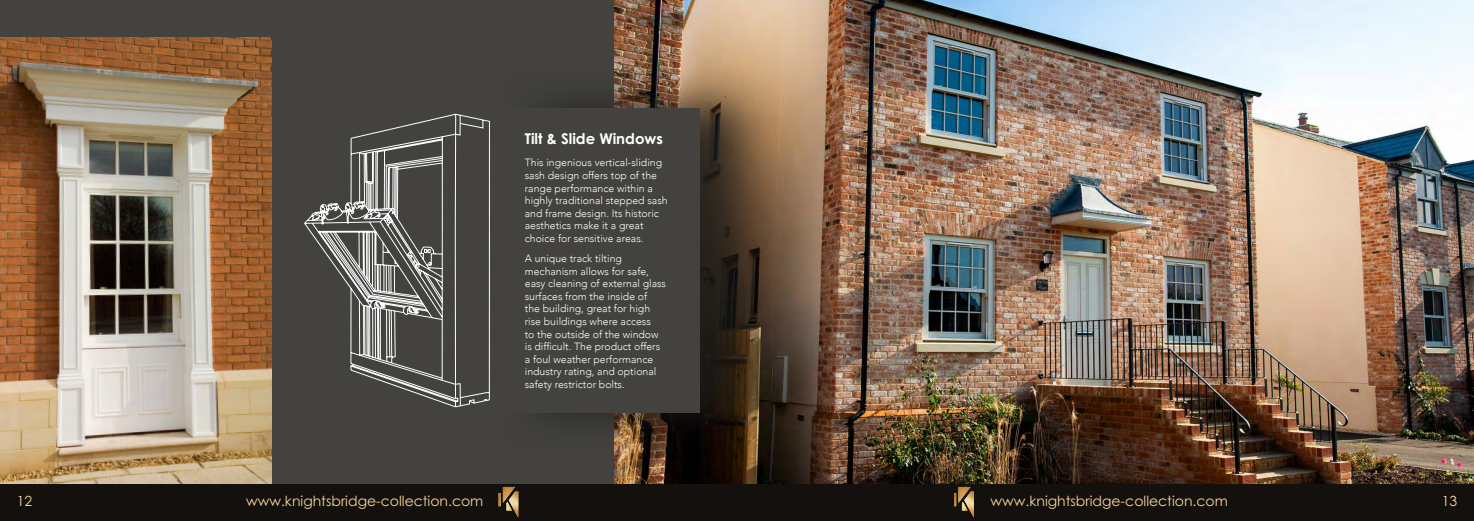
<style>
.page{position:relative;width:1474px;height:521px;background:#fff}
.page>*{position:absolute;margin:0;border:0;box-sizing:border-box;transform-origin:0 0}
.t1{font:700 14.88px "Century Gothic Pro";color:#fff}
.t2{font:14px "Century Gothic Pro";color:#f7d498}
.t3{font:300 10.5px/12.6px "Avenir";color:#fff}
</style>
<div class="page">
<div style="left:0;top:0;width:1473px;height:521px;background:#43423f"></div>
<svg style="left:304px;top:114px;width:186px;height:293px"></svg>
<img style="left:614px;top:0;width:859px;height:484px">
<div style="left:495px;top:66px;width:283px;height:388px;background:#1d1d1b;opacity:.83"></div>
<div style="left:500px;top:108px;width:199px;height:305px;background:#43423f"></div>
<img style="left:0;top:37px;width:271px;height:447px">
<div style="left:0;top:484px;width:1473px;height:37px;background:#13100d"></div>
<img style="left:498px;top:487px;width:20px;height:30px">
<img style="left:954px;top:487px;width:19px;height:29px">
<h1 class="t1" style="left:525px;top:129px;width:140px">Tilt &amp; Slide Windows</h1>
<p class="t3" style="left:525px;top:156px;width:144px">This ingenious vertical-sliding sash design offers top of the range performance within a highly traditional stepped sash and frame design. Its historic aesthetics make it a great choice for sensitive areas.</p>
<p class="t3" style="left:525px;top:252px;width:143px">A unique track tilting mechanism allows for safe, easy cleaning of external glass surfaces from the inside of<br>the building, great for high rise buildings where access<br>to the outside of the window is difficult. The product offers a foul weather performance industry rating, and optional safety restrictor bolts.</p>
<h2 class="t2" style="left:17px;top:492px;width:17px">12</h2>
<h2 class="t2" style="left:246px;top:492px;width:239px">www.knightsbridge-collection.com</h2>
<h2 class="t2" style="left:990px;top:492px;width:239px">www.knightsbridge-collection.com</h2>
<h2 class="t2" style="left:1441px;top:492px;width:17px">13</h2>
</div>
